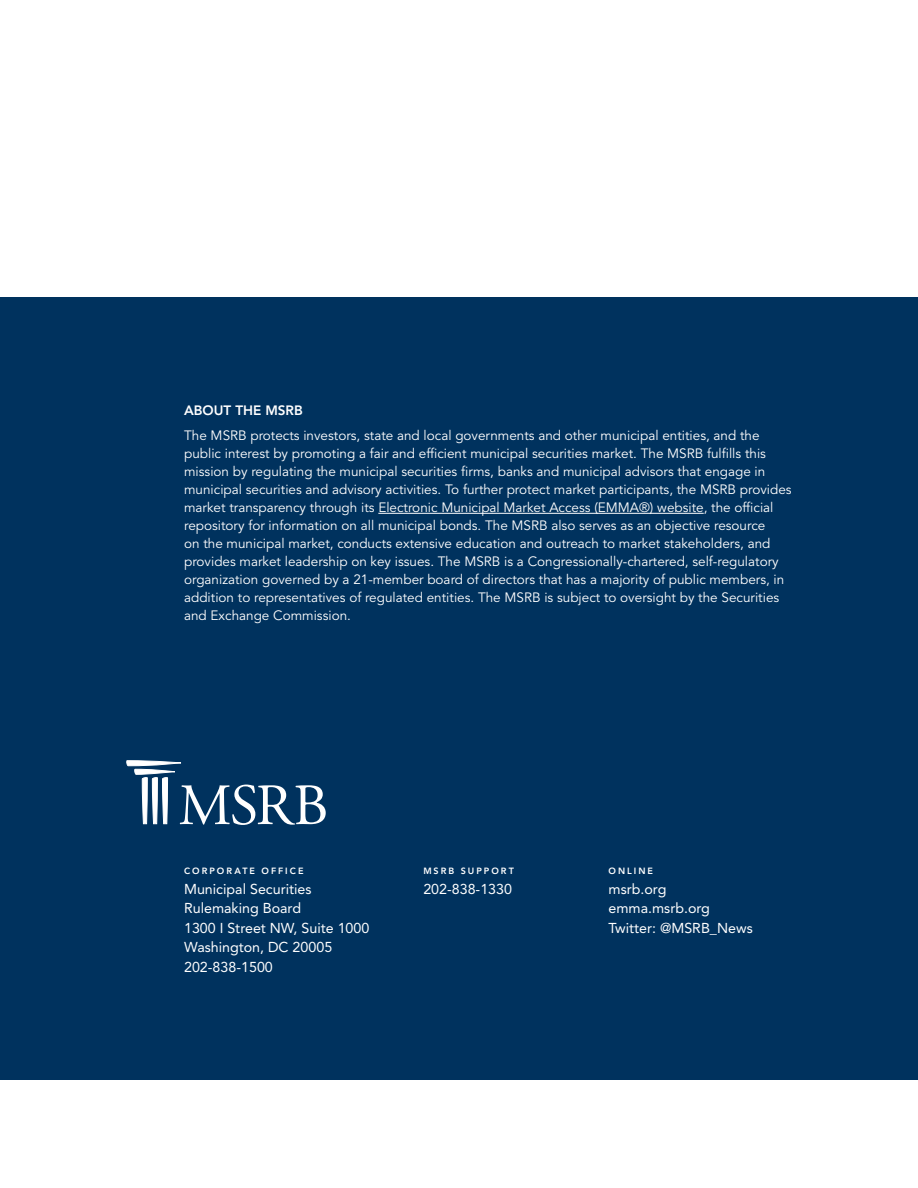
<style>
.page{position:relative;width:918px;height:1188px;background:#fff}
.page>*{position:absolute;margin:0;border:0;box-sizing:border-box;transform-origin:0 0}
.t1{font:14.25px/19.5px "Avenir LT Std";color:#fff}
.t2{font:13.5px/18px "Avenir LT Std";color:#fff}
.t3{font:800 13.5px "Avenir LT Std";color:#fff}
.t4{font:800 9px "Avenir LT Std";letter-spacing:.225em;color:#fff}
</style>
<div class="page">
<div style="left:0;top:297px;width:918px;height:783px;background:#00325e"></div>
<svg style="left:126px;top:760px;width:200px;height:65px"></svg>
<hr style="left:378px;top:513px;width:326px;height:1px;background:#fff">
<p class="t3" style="left:184px;top:403px;width:120px">ABOUT THE MSRB</p>
<p class="t2" style="left:184px;top:427px;width:609px">The MSRB protects investors, state and local governments and other municipal entities, and the public interest by promoting a fair and efficient municipal securities market. The MSRB fulfills this mission by regulating the municipal securities firms, banks and municipal advisors that engage in municipal securities and advisory activities. To further protect market participants, the MSRB provides market transparency through its Electronic Municipal Market Access (EMMA®) website, the official repository for information on all municipal bonds. The MSRB also serves as an objective resource<br>on the municipal market, conducts extensive education and outreach to market stakeholders, and provides market leadership on key issues. The MSRB is a Congressionally-chartered, self-regulatory organization governed by a 21-member board of directors that has a majority of public members, in addition to representatives of regulated entities. The MSRB is subject to oversight by the Securities and Exchange Commission.</p>
<p class="t4" style="left:184px;top:866px;width:121px">CORPORATE OFFICE</p>
<p class="t1" style="left:184px;top:879px;width:187px">Municipal Securities<br>Rulemaking Board<br>1300 I Street NW, Suite 1000<br>Washington, DC 20005<br>202-838-1500</p>
<p class="t4" style="left:423px;top:866px;width:92px">MSRB SUPPORT</p>
<p class="t1" style="left:423px;top:879px;width:90px">202-838-1330</p>
<p class="t4" style="left:609px;top:866px;width:46px">ONLINE</p>
<p class="t1" style="left:609px;top:879px;width:146px">msrb.org emma.msrb.org<br>Twitter: @MSRB_News</p>
</div>
